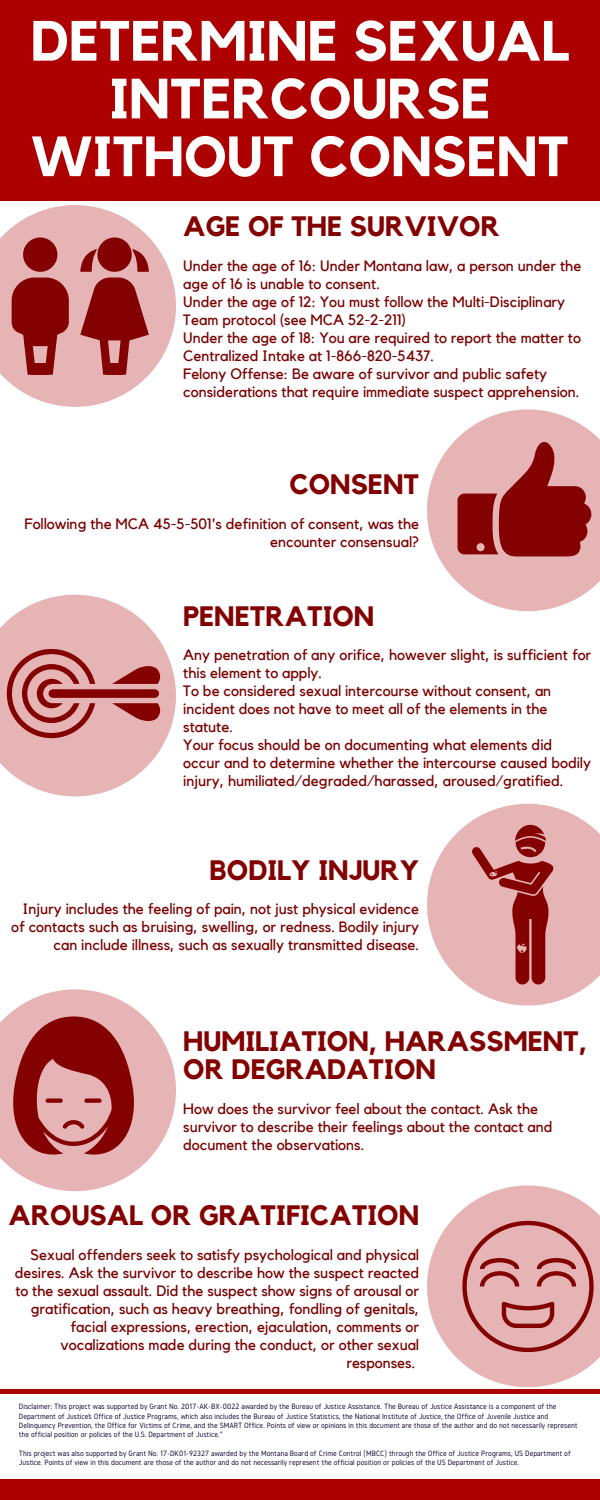
<style>
.page{position:relative;width:600px;height:1500px;background:#fff}
.page>*{position:absolute;margin:0;border:0;box-sizing:border-box;transform-origin:0 0}
.t1{font:700 56px/57.8px "Kollektif";color:#fff;text-align:center}
.t2{font:700 28px/27.8px "Kollektif";color:#830101}
.t3{font:15px/18px "Kollektif";color:#790101}
.t4{font:8px/9.3px "Gidole";color:#160734}
</style>
<div class="page">
<div style="left:0;top:0;width:600px;height:201px;background:#ad0101"></div>
<div style="left:0;top:1479px;width:600px;height:21px;background:#ad0101"></div>
<svg style="left:0;top:205px;width:176px;height:202px"></svg>
<div style="left:107px;top:363px;width:16px;height:12px;background:#830101"></div>
<svg style="left:427px;top:409px;width:173px;height:202px"></svg>
<svg style="left:427px;top:804px;width:173px;height:202px"></svg>
<svg style="left:0;top:989px;width:176px;height:202px"></svg>
<svg style="left:427px;top:1185px;width:173px;height:202px"></svg>
<svg style="left:0;top:595px;width:176px;height:201px"></svg>
<div style="left:0;top:1389px;width:600px;height:5px;background:#ad0101"></div>
<p class="t1" style="left:31px;top:14px;width:540px">DETERMINE SEXUAL<br>INTERCOURSE<br>WITHOUT CONSENT</p>
<p class="t2" style="left:183px;top:214px;width:318px">AGE OF THE SURVIVOR</p>
<p class="t3" style="left:183px;top:257px;width:400px">Under the age of 16: Under Montana law, a person under the age of 16 is unable to consent.</p>
<p class="t3" style="left:183px;top:293px;width:384px">Under the age of 12: You must follow the Multi-Disciplinary<br>Team protocol (see MCA 52-2-211)</p>
<p class="t3" style="left:183px;top:329px;width:399px">Under the age of 18: You are required to report the matter to<br>Centralized Intake at 1-866-820-5437.</p>
<p class="t3" style="left:183px;top:365px;width:398px">Felony Offense: Be aware of survivor and public safety considerations that require immediate suspect apprehension.</p>
<p class="t2" style="left:289px;top:472px;width:131px">CONSENT</p>
<p class="t3" style="left:25px;top:515px;width:396px;text-align:right">Following the MCA 45-5-501's definition of consent, was the encounter consensual?</p>
<p class="t2" style="left:183px;top:603px;width:193px">PENETRATION</p>
<p class="t3" style="left:183px;top:646px;width:410px">Any penetration of any orifice, however slight, is sufficient for this element to apply.</p>
<p class="t3" style="left:183px;top:682px;width:370px">To be considered sexual intercourse without consent, an incident does not have to meet all of the elements in the statute.</p>
<p class="t3" style="left:183px;top:736px;width:409px">Your focus should be on documenting what elements did occur and to determine whether the intercourse caused bodily injury, humiliated/degraded/harassed, aroused/gratified.</p>
<p class="t2" style="left:210px;top:857px;width:211px">BODILY INJURY</p>
<p class="t3" style="left:11px;top:901px;width:409px;text-align:right">Injury includes the feeling of pain, not just physical evidence of contacts such as bruising, swelling, or redness. Bodily injury can include illness, such as sexually transmitted disease.</p>
<p class="t2" style="left:183px;top:1029px;width:406px">HUMILIATION, HARASSMENT,<br>OR DEGRADATION</p>
<p class="t3" style="left:183px;top:1100px;width:371px">How does the survivor feel about the contact. Ask the survivor to describe their feelings about the contact and document the observations.</p>
<p class="t2" style="left:9px;top:1203px;width:412px">AROUSAL OR GRATIFICATION</p>
<p class="t3" style="left:15px;top:1246px;width:406px;text-align:right">Sexual offenders seek to satisfy psychological and physical desires. Ask the survivor to describe how the suspect reacted to the sexual assault. Did the suspect show signs of arousal or gratification, such as heavy breathing, fondling of genitals, facial expressions, erection, ejaculation, comments or vocalizations made during the conduct, or other sexual responses.</p>
<p class="t4" style="left:19px;top:1402px;width:560px">Disclaimer: This project was supported by Grant No. 2017-AK-BX-0022 awarded by the Bureau of Justice Assistance. The Bureau of Justice Assistance is a component of the Department of Justice’s Office of Justice Programs, which also includes the Bureau of Justice Statistics, the National Institute of Justice, the Office of Juvenile Justice and Delinquency Prevention, the Office for Victims of Crime, and the SMART Office. Points of view or opinions in this document are those of the author and do not necessarily represent the official position or policies of the U.S. Department of Justice.”</p>
<p class="t4" style="left:19px;top:1449px;width:553px">This project was also supported by Grant No. 17-DK01-92327 awarded by the Montana Board of Crime Control (MBCC) through the Office of Justice Programs, US Department of<br>Justice. Points of view in this document are those of the author and do not necessarily represent the official position or policies of the US Department of Justice.</p>
</div>
